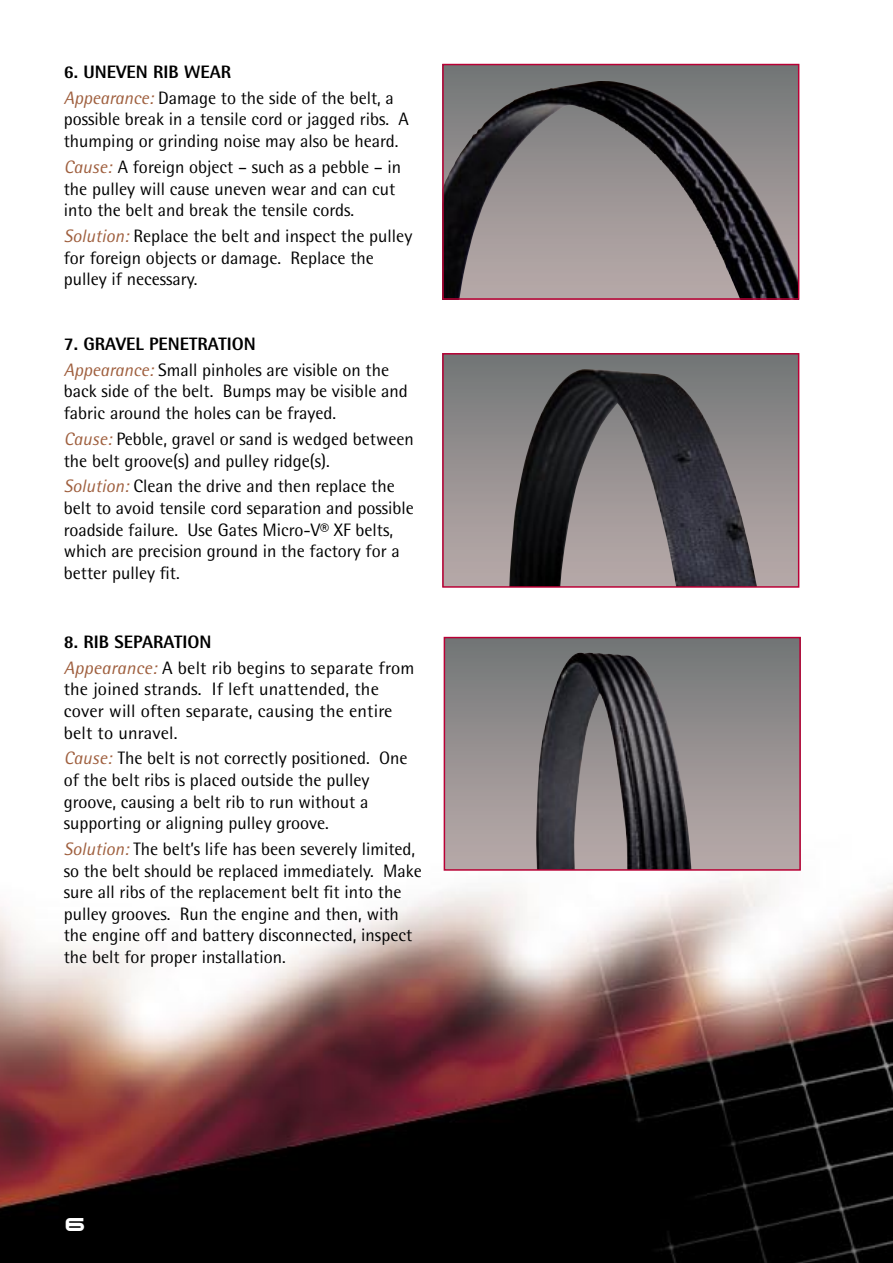
<style>
.page{position:relative;width:893px;height:1263px;background:#fff}
.page>*{position:absolute;margin:0;border:0;box-sizing:border-box;transform-origin:0 0}
.MV_indent{font:18px/21.6px "Rotis Semi Sans";color:#000}
.MV_body{font:800 18px "Rotis Semi Sans";color:#000}
.MV_indent-2{font:18px "Fairbanks";color:#fff}
.s1{font-style:italic;color:#9f5f3e}
</style>
<div class="page">
<img style="left:0;top:499px;width:893px;height:764px">
<div style="left:444px;top:637px;width:356px;height:233px;background:linear-gradient(to bottom,#737677,#baabab)"></div>
<img style="left:536px;top:650px;width:159px;height:218px">
<div style="left:444px;top:637px;width:357px;height:234px;border:2px solid #b90035"></div>
<div style="left:443px;top:354px;width:356px;height:233px;background:linear-gradient(to bottom,#737777,#baabab)"></div>
<img style="left:509px;top:369px;width:253px;height:216px">
<div style="left:442px;top:353px;width:357px;height:235px;border:2px solid #b90035"></div>
<div style="left:443px;top:65px;width:356px;height:234px;background:#737677"></div>
<img style="left:446px;top:81px;width:350px;height:216px">
<div style="left:442px;top:64px;width:357px;height:236px;border:2px solid #b90035"></div>
<p class="MV_body" style="left:64px;top:60px;width:169px">6. UNEVEN RIB WEAR</p>
<p class="MV_indent" style="left:64px;top:87px;width:347px"><span class="s1">Appearance:</span> Damage to the side of the belt, a possible break in a tensile cord or jagged ribs. A thumping or grinding noise may also be heard.</p>
<p class="MV_indent" style="left:64px;top:156px;width:339px"><span class="s1">Cause:</span> A foreign object – such as a pebble – in the pulley will cause uneven wear and can cut into the belt and break the tensile cords.</p>
<p class="MV_indent" style="left:64px;top:225px;width:350px"><span class="s1">Solution:</span> Replace the belt and inspect the pulley for foreign objects or damage. Replace the pulley if necessary.</p>
<p class="MV_body" style="left:64px;top:332px;width:194px">7. GRAVEL PENETRATION</p>
<p class="MV_indent" style="left:64px;top:359px;width:345px"><span class="s1">Appearance:</span> Small pinholes are visible on the back side of the belt. Bumps may be visible and fabric around the holes can be frayed.</p>
<p class="MV_indent" style="left:64px;top:428px;width:352px"><span class="s1">Cause:</span> Pebble, gravel or sand is wedged between the belt groove(s) and pulley ridge(s).</p>
<p class="MV_indent" style="left:64px;top:475px;width:352px"><span class="s1">Solution:</span> Clean the drive and then replace the belt to avoid tensile cord separation and possible roadside failure. Use Gates Micro-V® XF belts, which are precision ground in the factory for a better pulley fit.</p>
<p class="MV_body" style="left:64px;top:630px;width:149px">8. RIB SEPARATION</p>
<p class="MV_indent" style="left:64px;top:657px;width:352px"><span class="s1">Appearance:</span> A belt rib begins to separate from the joined strands. If left unattended, the cover will often separate, causing the entire belt to unravel.</p>
<p class="MV_indent" style="left:64px;top:747px;width:345px"><span class="s1">Cause:</span> The belt is not correctly positioned. One of the belt ribs is placed outside the pulley groove, causing a belt rib to run without a supporting or aligning pulley groove.</p>
<p class="MV_indent" style="left:64px;top:838px;width:360px"><span class="s1">Solution:</span> The belt’s life has been severely limited, so the belt should be replaced immediately. Make sure all ribs of the replacement belt fit into the pulley grooves. Run the engine and then, with the engine off and battery disconnected, inspect the belt for proper installation.</p>
<p class="MV_indent-2" style="left:65px;top:1210px;width:21px">6</p>
</div>
